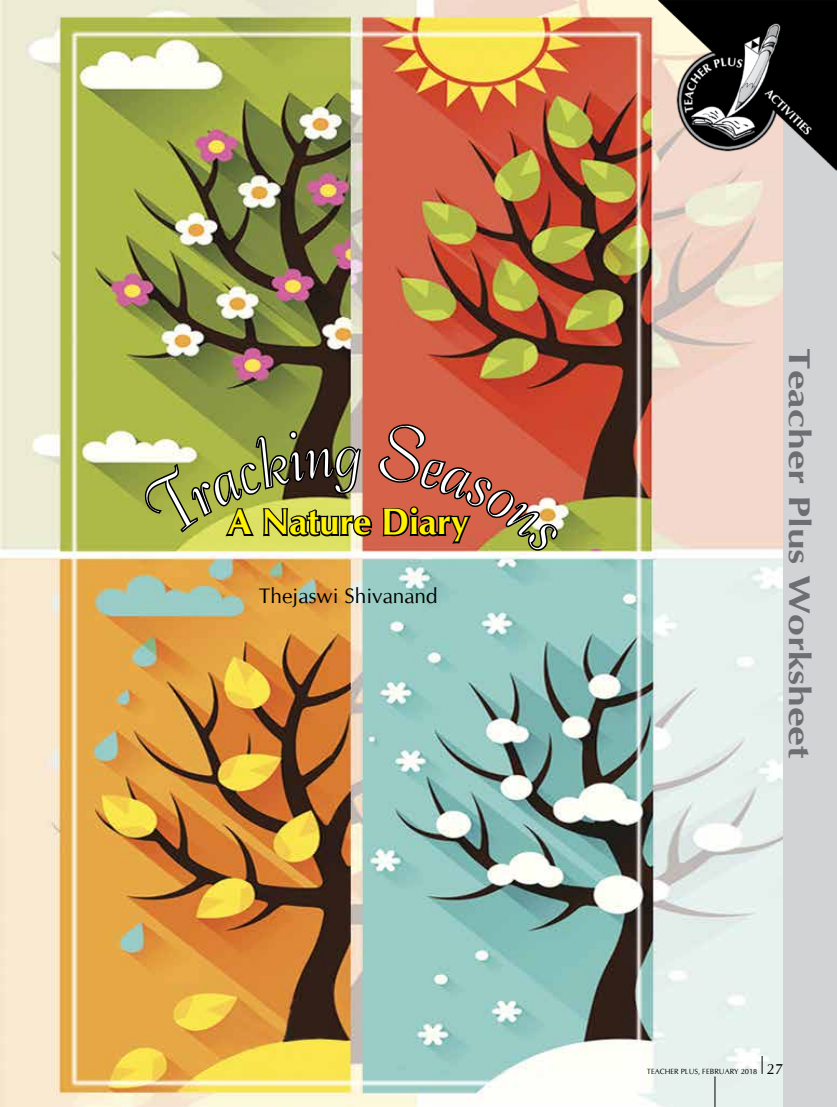
<style>
.page{position:relative;width:837px;height:1107px;background:#fff}
.page>*{position:absolute;margin:0;border:0;box-sizing:border-box;transform-origin:0 0}
.t1{font:67.5px "Ballroom Tango Plain";color:#fff}
.t2{font:700 36px "CG Omega";color:#fff200}
.t3{font:700 30px "CG Omega";color:#6d6e71;scale:1.3 1}
.t4{font:21px "CG Omega";color:#000}
.t5{font:7.5px "CG Omega";color:#000}
.s1{font-size:15px}
</style>
<div class="page">
<img style="left:0;top:0;width:783px;height:1107px">
<div style="left:783px;top:0;width:54px;height:1107px;background:#d1d3d4"></div>
<hr style="left:715px;top:1076px;width:1px;height:31px;background:#000">
<svg style="left:762px;top:1056px;width:1px;height:18px"></svg>
<img style="left:658px;top:0;width:179px;height:170px">
<img style="left:140px;top:235px;width:419px;height:494px">
<h1 class="t1" style="left:333px;top:406px;width:27px">g</h1>
<h2 class="t2" style="left:228px;top:499px;width:242px">A Nature Diary</h2>
<h3 class="t4" style="left:259px;top:583px;width:180px">Thejaswi Shivanand</h3>
<h3 class="t3" style="left:818px;top:348px;width:317px;rotate:90deg">Teacher Plus Worksheet</h3>
<p class="t5" style="left:647px;top:1067px;width:138px">TEACHER PLUS, FEBRUARY 2018 <span class="s1">27</span></p>
</div>
